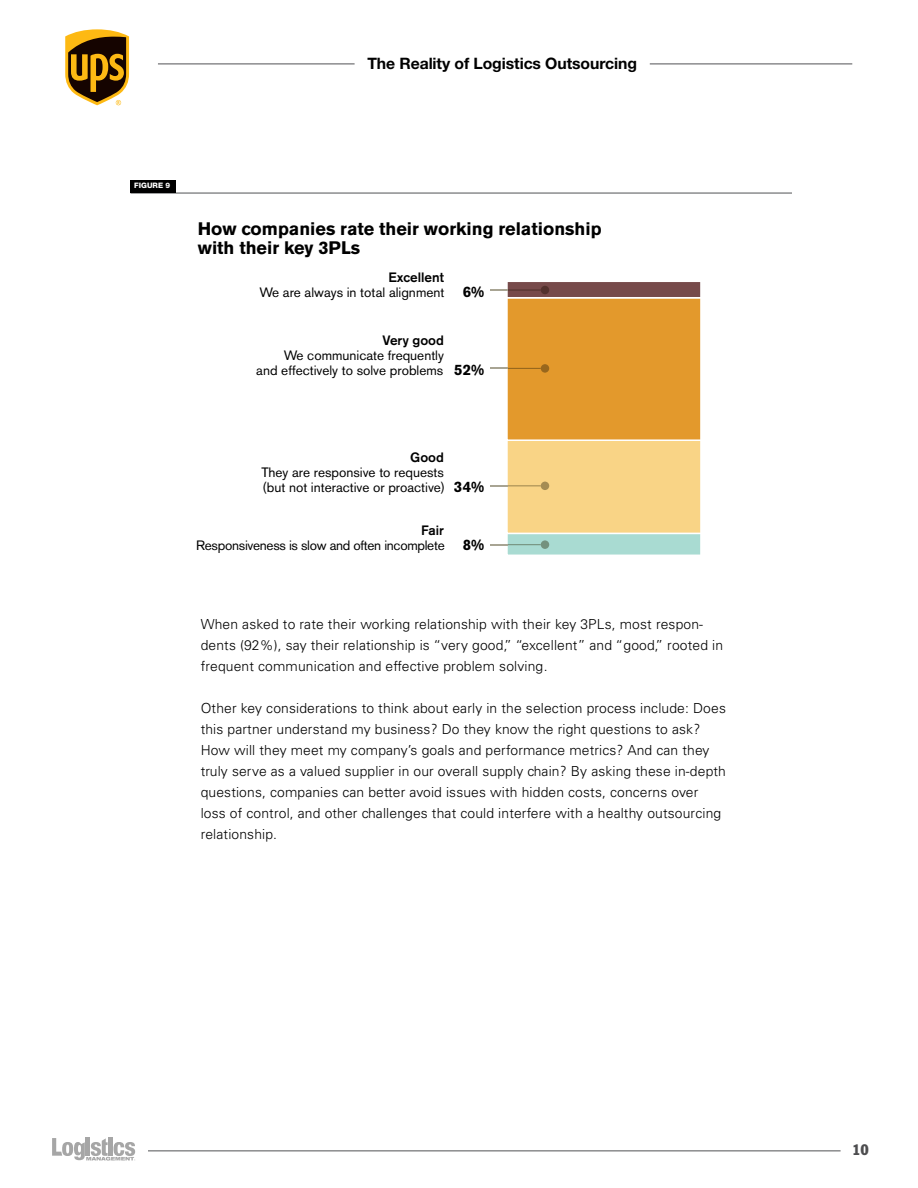
<style>
.page{position:relative;width:918px;height:1188px;background:#fff}
.page>*{position:absolute;margin:0;border:0;box-sizing:border-box;transform-origin:0 0}
.t1{font:700 18px/19.5px "Akzidenz Grotesk BE";color:#000}
.t2{font:700 15.75px "Helvetica Neue LT Std";letter-spacing:-.005em;color:#000}
.t3{font:condensed 15px "Franklin Gothic BT";color:#4d4d4f}
.t4{font:300 13.8px/21px "Univers";letter-spacing:.01em;color:#000}
.t5{font:13.5px/15px "Akzidenz Grotesk BE";color:#000}
.t6{font:13.5px/15px "Akzidenz Grotesk BE";letter-spacing:-.02em;color:#000}
.t7{font:500 13.5px "Akzidenz Grotesk BE";color:#000}
.t8{font:800 7.5px "Helvetica Neue LT Std";color:#fff}
.s1{font-weight:500}
.s2{font-weight:700;font-size:15px}
</style>
<div class="page">
<svg style="left:65px;top:29px;width:64px;height:76px;background:#94712d"></svg>
<hr style="left:54px;top:1150px;width:787px;height:1px;background:#515254">
<div style="left:42px;top:1129px;width:105px;height:39px;background:#fff"></div>
<svg style="left:52px;top:1137px;width:83px;height:24px"></svg>
<hr style="left:158px;top:64px;width:197px;height:1px;background:#515254">
<hr style="left:650px;top:64px;width:202px;height:1px;background:#515254">
<hr style="left:131px;top:193px;width:661px;height:1px;background:#515254">
<div style="left:130px;top:180px;width:46px;height:13px;background:#000"></div>
<svg style="left:491px;top:282px;width:210px;height:273px;background:#e3b971"></svg>
<p class="t2" style="left:367px;top:53px;width:271px">The Reality of Logistics Outsourcing</p>
<p class="t8" style="left:134px;top:181px;width:37px">FIGURE 9</p>
<h1 class="t1" style="left:198px;top:219px;width:405px">How companies rate their working relationship with their key 3PLs</h1>
<p class="t5" style="left:259px;top:270px;width:226px;text-indent:129px"><span class="s1">Excellent<br></span>We are always in total alignment <span class="s2">6%</span></p>
<p class="t7" style="left:382px;top:332px;width:63px">Very good</p>
<p class="t5" style="left:256px;top:348px;width:229px;text-indent:27px">We communicate frequently<br>and effectively to solve problems <span class="s2">52%</span></p>
<p class="t7" style="left:410px;top:449px;width:35px">Good</p>
<p class="t5" style="left:261px;top:465px;width:224px">They are responsive to requests<br>(but not interactive or proactive) <span class="s2">34%</span></p>
<p class="t6" style="left:196px;top:523px;width:290px;text-indent:225px"><span class="s1">Fair<br></span>Responsiveness is slow and often incomplete <span class="s2">8%</span></p>
<p class="t4" style="left:201px;top:613px;width:524px">When asked to rate their working relationship with their key 3PLs, most respon&shy;dents (92%), say their relationship is “very good,” “excellent” and “good,” rooted in frequent communication and effective problem solving.</p>
<p class="t4" style="left:201px;top:697px;width:527px">Other key considerations to think about early in the selection process include: Does this partner understand my business? Do they know the right questions to ask?<br>How will they meet my company’s goals and performance metrics? And can they truly serve as a valued supplier in our overall supply chain? By asking these in-depth questions, companies can better avoid issues with hidden costs, concerns over loss of control, and other challenges that could interfere with a healthy outsourcing relationship.</p>
<p class="t3" style="left:852px;top:1140px;width:18px">10</p>
</div>
